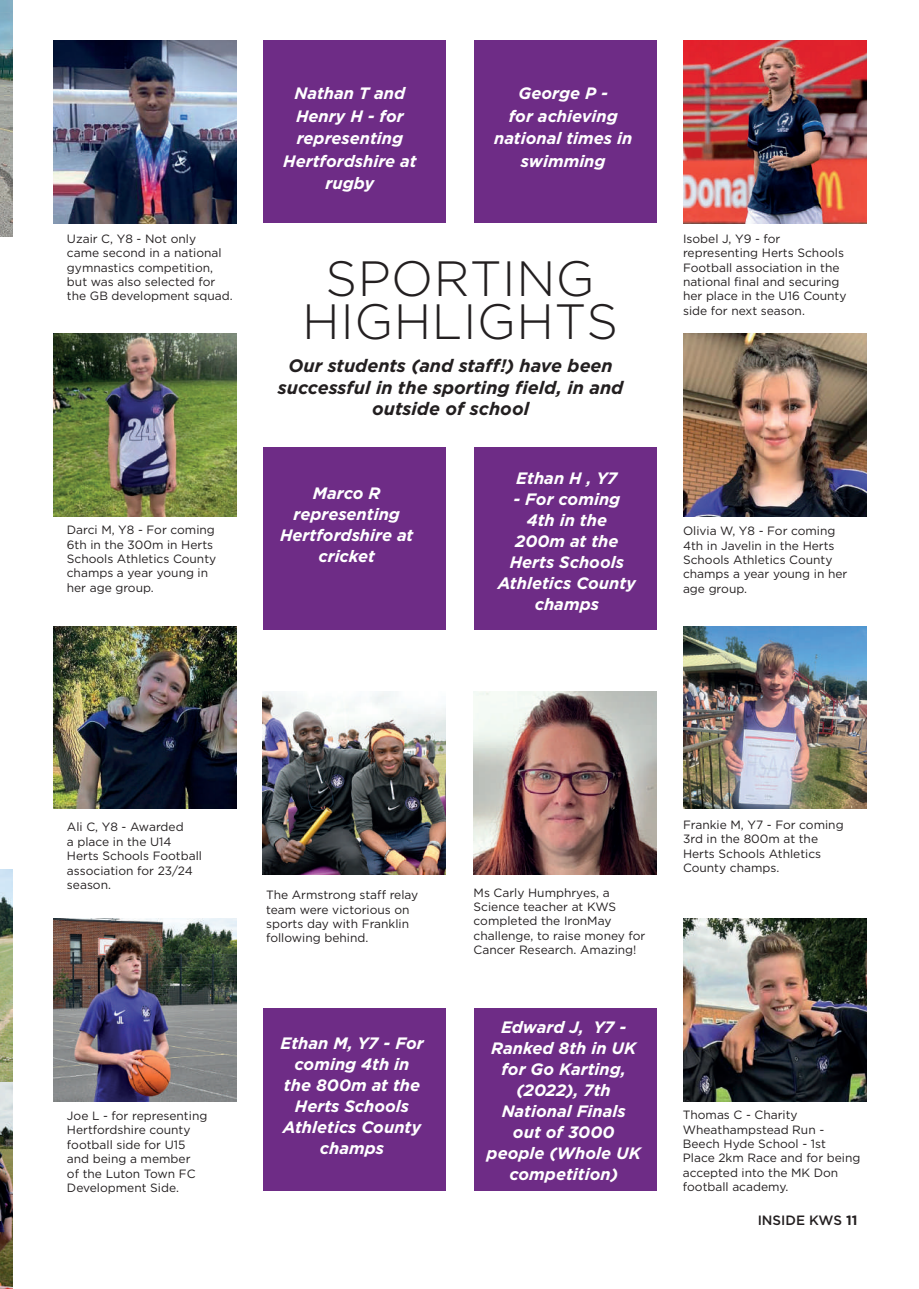
<style>
.page{position:relative;width:919px;height:1289px;background:#fff}
.page>*{position:absolute;margin:0;border:0;box-sizing:border-box;transform-origin:0 0}
.t1{font:300 49.5px/43.5px "Gotham";letter-spacing:.01em;color:#231f20;text-align:center}
.t2{font:italic 700 18px/21.6px "Gotham";color:#231f20;text-align:center}
.t3{font:italic 700 16.5px/21px "Gotham";color:#fff;text-align:center}
.t4{font:500 13.5px "Gotham";color:#231f20}
.t5{font:12px/14.4px "Gotham";color:#231f20}
.s1{font-weight:700}
</style>
<div class="page">
<img style="left:683px;top:918px;width:183px;height:183px">
<img style="left:0;top:13px;width:13px;height:223px">
<svg style="left:0;top:0;width:13px;height:13px"></svg>
<img style="left:0;top:869px;width:13px;height:419px">
<div style="left:263px;top:447px;width:182px;height:183px;background:#6e2c86"></div>
<img style="left:263px;top:691px;width:182px;height:183px">
<img style="left:53px;top:40px;width:183px;height:183px">
<img style="left:683px;top:40px;width:183px;height:183px">
<img style="left:53px;top:626px;width:183px;height:183px">
<img style="left:683px;top:626px;width:183px;height:183px">
<div style="left:473px;top:446px;width:183px;height:183px;background:#6e2c86"></div>
<img style="left:473px;top:691px;width:183px;height:183px">
<img style="left:53px;top:333px;width:183px;height:183px">
<img style="left:683px;top:333px;width:183px;height:183px">
<img style="left:53px;top:918px;width:183px;height:183px">
<div style="left:263px;top:41px;width:183px;height:182px;background:#6e2c86"></div>
<div style="left:473px;top:41px;width:183px;height:182px;background:#6e2c86"></div>
<div style="left:263px;top:1008px;width:183px;height:183px;background:#6e2c86"></div>
<div style="left:473px;top:1008px;width:183px;height:183px;background:#6e2c86"></div>
<h3 class="t3" style="left:283px;top:82px;width:135px;line-height:22.5px">Nathan T and<br>Henry H - for representing<br>Hertfordshire at rugby</h3>
<h3 class="t3" style="left:494px;top:82px;width:140px;line-height:22.5px">George P -<br>for achieving national times in swimming</h3>
<p class="t5" style="left:67px;top:231px;width:167px">Uzair C, Y8 - Not only<br>came second in a national gymnastics competition, but was also selected for the GB development squad.</p>
<p class="t5" style="left:683px;top:231px;width:165px">Isobel J, Y9 - for representing Herts Schools<br>Football association in the national final and securing her place in the U16 County side for next season.</p>
<h1 class="t1" style="left:302px;top:256px;width:317px">SPORTING<br>HIGHLIGHTS</h1>
<h2 class="t2" style="left:278px;top:354px;width:347px">Our students (and staff!) have been successful in the sporting field, in and outside of school</h2>
<p class="t5" style="left:67px;top:522px;width:151px">Darci M, Y8 - For coming<br>6th in the 300m in Herts<br>Schools Athletics County champs a year young in her age group.</p>
<h3 class="t3" style="left:280px;top:482px;width:135px">Marco R representing<br>Hertfordshire at cricket</h3>
<h3 class="t3" style="left:516px;top:467px;width:103px">Ethan H , Y7</h3>
<h3 class="t3" style="left:497px;top:488px;width:140px">- For coming<br>4th in the<br>200m at the<br>Herts Schools<br>Athletics County champs</h3>
<p class="t5" style="left:683px;top:523px;width:166px">Olivia W, Y8 - For coming<br>4th in Javelin in the Herts<br>Schools Athletics County champs a year young in her age group.</p>
<p class="t5" style="left:67px;top:819px;width:136px">Ali C, Y8 - Awarded<br>a place in the U14<br>Herts Schools Football association for 23/24 season.</p>
<p class="t5" style="left:683px;top:817px;width:162px">Frankie M, Y7 - For coming<br>3rd in the 800m at the<br>Herts Schools Athletics<br>County champs.</p>
<p class="t5" style="left:473px;top:885px;width:173px">Ms Carly Humphryes, a<br>Science teacher at KWS completed the IronMay challenge, to raise money for<br>Cancer Research. Amazing!</p>
<p class="t5" style="left:266px;top:887px;width:154px">The Armstrong staff relay team were victorious on sports day with Franklin following behind.</p>
<p class="t5" style="left:67px;top:1108px;width:142px">Joe L - for representing<br>Hertfordshire county football side for U15 and being a member<br>of the Luton Town FC<br>Development Side.</p>
<h3 class="t3" style="left:280px;top:1032px;width:145px">Ethan M, Y7 - For coming 4th in the 800m at the<br>Herts Schools<br>Athletics County champs</h3>
<h3 class="t3" style="left:486px;top:1016px;width:156px">Edward J, Y7 -<br>Ranked 8th in UK for Go Karting, (2022), 7th<br>National Finals out of 3000 people (Whole UK competition)</h3>
<p class="t5" style="left:682px;top:1107px;width:179px">Thomas C - Charity<br>Wheathampstead Run -<br>Beech Hyde School - 1st<br>Place 2km Race and for being accepted into the MK Don football academy.</p>
<p class="t4" style="left:757px;top:1212px;width:101px">INSIDE KWS <span class="s1">11</span></p>
</div>
